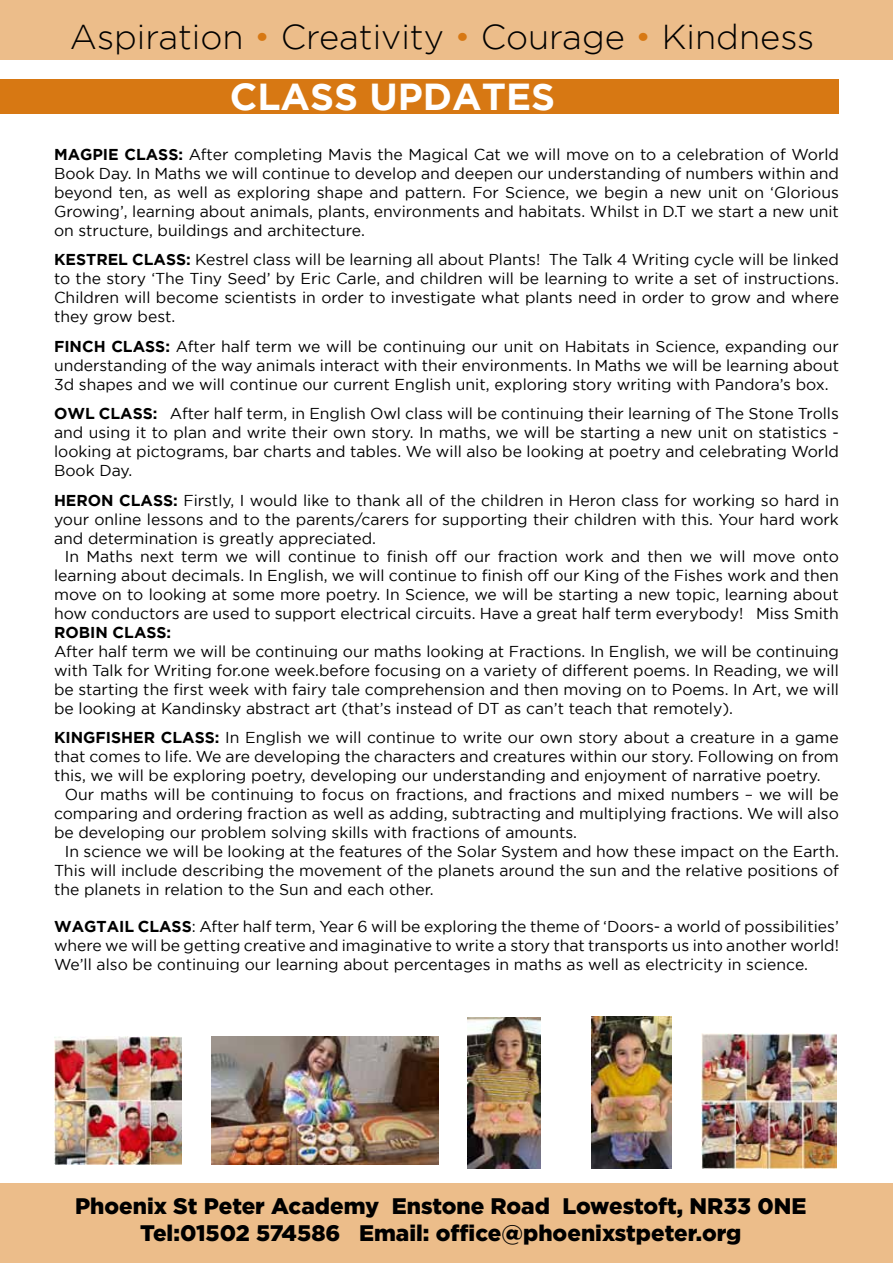
<style>
.page{position:relative;width:893px;height:1263px;background:#fff}
.page>*{position:absolute;margin:0;border:0;box-sizing:border-box;transform-origin:0 0}
.t1{font:700 37.5px "Gotham";color:#fff}
.t2{font:300 34.5px "Gotham";color:#000}
.t3{font:900 22.5px/27px "Gotham";color:#000;text-align:center}
.t4{font:15.75px/18.9px "Gotham";color:#000;text-align:justify}
.t5{font:700 15.75px "Gotham";color:#000}
.s1{color:#d77813}
.s2{font-weight:700}
</style>
<div class="page">
<div style="left:0;top:0;width:893px;height:59px;background:#ecbd8a"></div>
<div style="left:0;top:79px;width:839px;height:34px;background:#d77813"></div>
<img style="left:212px;top:1037px;width:227px;height:127px">
<img style="left:701px;top:1033px;width:135px;height:135px">
<img style="left:591px;top:1017px;width:80px;height:151px">
<img style="left:468px;top:1017px;width:73px;height:151px">
<img style="left:54px;top:1037px;width:127px;height:127px">
<div style="left:0;top:1183px;width:893px;height:80px;background:#ecbd8a"></div>
<h2 class="t2" style="left:70px;top:18px;width:746px">Aspiration <span class="s1">•</span> Creativity <span class="s1">•</span> Courage <span class="s1">•</span> Kindness</h2>
<h1 class="t1" style="left:230px;top:75px;width:327px">CLASS UPDATES</h1>
<p class="t4" style="left:54px;top:145px;width:786px;text-indent:124px"><span class="s2">:</span> After completing Mavis the Magical Cat we will move on to a celebration of World Book Day. In Maths we will continue to develop and deepen our understanding of numbers within and beyond ten, as well as exploring shape and pattern. For Science, we begin a new unit on ‘Glorious Growing’, learning about animals, plants, environments and habitats. Whilst in D.T we start a new unit on structure, buildings and architecture.</p>
<p class="t5" style="left:54px;top:251px;width:23px">KESTREL</p>
<p class="t5" style="left:132px;top:251px;width:12px">CLASS</p>
<p class="t5" style="left:54px;top:145px;width:82px">MAGPIE CLASS</p>
<p class="t4" style="left:54px;top:250px;width:786px;text-indent:132px"><span class="s2">:</span> Kestrel class will be learning all about Plants! The Talk 4 Writing cycle will be linked to the story ‘The Tiny Seed’ by Eric Carle, and children will be learning to write a set of instructions.<br>Children will become scientists in order to investigate what plants need in order to grow and where they grow best.</p>
<p class="t4" style="left:54px;top:337px;width:787px"><span class="s2">FINCH CLASS:</span> After half term we will be continuing our unit on Habitats in Science, expanding our understanding of the way animals interact with their environments. In Maths we will be learning about 3d shapes and we will continue our current English unit, exploring story writing with Pandora’s box.</p>
<p class="t5" style="left:54px;top:405px;width:68px">OWL CLASS</p>
<p class="t4" style="left:54px;top:404px;width:786px;text-indent:99px"><span class="s2">:</span> After half term, in English Owl class will be continuing their learning of The Stone Trolls and using it to plan and write their own story. In maths, we will be starting a new unit on statistics - looking at pictograms, bar charts and tables. We will also be looking at poetry and celebrating World Book Day.</p>
<p class="t4" style="left:54px;top:490px;width:786px"><span class="s2">HERON CLASS:</span> Firstly, I would like to thank all of the children in Heron class for working so hard in your online lessons and to the parents/carers for supporting their children with this. Your hard work and determination is greatly appreciated.</p>
<p class="t4" style="left:54px;top:547px;width:786px;text-indent:11px">In Maths next term we will continue to finish off our fraction work and then we will move onto learning about decimals. In English, we will continue to finish off our King of the Fishes work and then move on to looking at some more poetry. In Science, we will be starting a new topic, learning about how conductors are used to support electrical circuits. Have a great half term everybody! Miss Smith</p>
<p class="t5" style="left:54px;top:623px;width:119px">ROBIN CLASS:</p>
<p class="t4" style="left:54px;top:642px;width:787px">After half term we will be continuing our maths looking at Fractions. In English, we will be continuing with Talk for Writing for.one week.before focusing on a variety of different poems. In Reading, we will be starting the first week with fairy tale comprehension and then moving on to Poems. In Art, we will be looking at Kandinsky abstract art (that’s instead of DT as can’t teach that remotely).</p>
<p class="t5" style="left:54px;top:729px;width:23px">KINGFISHER</p>
<p class="t5" style="left:161px;top:729px;width:23px">CLASS</p>
<p class="t4" style="left:54px;top:728px;width:786px;text-indent:161px"><span class="s2">:</span> In English we will continue to write our own story about a creature in a game that comes to life. We are developing the characters and creatures within our story. Following on from this, we will be exploring poetry, developing our understanding and enjoyment of narrative poetry.</p>
<p class="t4" style="left:54px;top:785px;width:786px;text-indent:11px">Our maths will be continuing to focus on fractions, and fractions and mixed numbers – we will be comparing and ordering fraction as well as adding, subtracting and multiplying fractions. We will also be developing our problem solving skills with fractions of amounts.</p>
<p class="t4" style="left:54px;top:841px;width:786px;text-indent:11px">In science we will be looking at the features of the Solar System and how these impact on the Earth.<br>This will include describing the movement of the planets around the sun and the relative positions of the planets in relation to the Sun and each other.</p>
<p class="t4" style="left:54px;top:917px;width:786px"><span class="s2">WAGTAIL CLASS</span>: After half term, Year 6 will be exploring the theme of ‘Doors- a world of possibilities’ where we will be getting creative and imaginative to write a story that transports us into another world!<br>We’ll also be continuing our learning about percentages in maths as well as electricity in science.</p>
<h3 class="t3" style="left:75px;top:1192px;width:733px">Phoenix St Peter Academy Enstone Road Lowestoft, NR33 0NE<br>Tel:01502 574586 Email: office@phoenixstpeter.org</h3>
</div>
